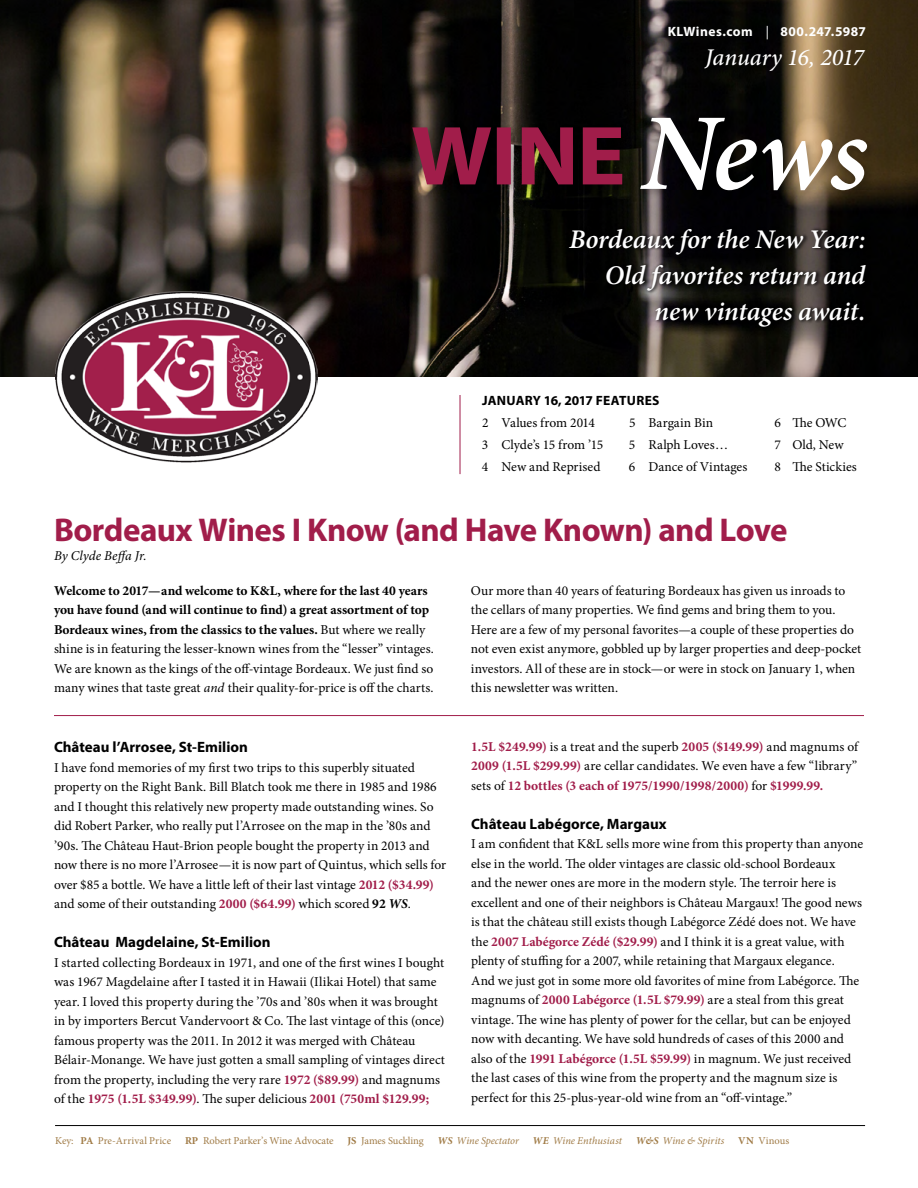
<style>
.page{position:relative;width:918px;height:1188px;background:#fff}
.page>*{position:absolute;margin:0;border:0;box-sizing:border-box;transform-origin:0 0}
.t1{font:700 33px "Myriad Pro";letter-spacing:-.015em;color:#a11d4a}
.t2{font:italic 600 27px/36px "Minion Pro";letter-spacing:-.01em;color:#fff;text-align:right}
.t3{font:italic 500 24px "Minion Pro";letter-spacing:-.005em;color:#fff}
.t4{font:700 15px "Myriad Pro";color:#000}
.t5{font:13.5px/19.5px "Minion Pro";color:#000}
.t6{font:700 13.5px/19.5px "Minion Pro";letter-spacing:.01em;color:#a11d4a;text-align:justify}
.t7{font:700 13.5px "Myriad Pro";letter-spacing:.035em;color:#fff}
.t8{font:700 13.5px "Myriad Pro";letter-spacing:.015em;color:#000}
.t9{font:italic 13.5px "Minion Pro";letter-spacing:.005em;color:#000}
.t10{font:10.5px "Minion Pro";letter-spacing:-.01em;color:#a07b46}
.t11{font:italic 10.5px "Minion Pro";color:#a07b46}
.t12{font:10.5px "Minion Pro";letter-spacing:.015em;color:#a07b46}
.s1{font-weight:400}
.s2{font-weight:700}
.s3{font-style:italic}
.s4{font-weight:700;color:#a11d4a}
.s5{font-weight:700;font-style:italic}
.s6{font-weight:400;color:#000}
</style>
<div class="page">
<hr style="left:460px;top:395px;width:1px;height:79px;background:#a11d4a">
<hr style="left:54px;top:715px;width:810px;height:1px;background:#a11d4a">
<hr style="left:55px;top:1125px;width:810px;height:1px;background:#000">
<img style="left:0;top:0;width:918px;height:377px">
<img style="left:56px;top:291px;width:262px;height:171px">
<div style="left:568px;top:226px;width:303px;height:105px;background:#000;opacity:.57"></div>
<div style="left:408px;top:114px;width:469px;height:86px;background:#000;opacity:.21"></div>
<svg style="left:640px;top:118px;width:227px;height:72px"></svg>
<svg style="left:412px;top:127px;width:210px;height:57px;background:#651830"></svg>
<p class="t7" style="left:668px;top:23px;width:200px">KLWines.com <span class="s1">|</span> 800.247.5987</p>
<h3 class="t3" style="left:705px;top:41px;width:160px">January 16, 2017</h3>
<h2 class="t2" style="left:569px;top:221px;width:298px">Bordeaux for the New Year:<br>Old favorites return and new vintages await.</h2>
<p class="t8" style="left:482px;top:392px;width:179px">JANUARY 16, 2017 FEATURES</p>
<p class="t5" style="left:482px;top:413px;width:114px">2 Values from 2014</p>
<p class="t5" style="left:629px;top:413px;width:86px">5 Bargain Bin</p>
<p class="t5" style="left:775px;top:413px;width:73px">6 The OWC</p>
<p class="t5" style="left:482px;top:435px;width:123px">3 Clyde’s 15 from ’15</p>
<p class="t5" style="left:629px;top:435px;width:101px">5 Ralph Loves…</p>
<p class="t5" style="left:774px;top:435px;width:71px">7 Old, New</p>
<p class="t5" style="left:482px;top:457px;width:120px">4 New and Reprised</p>
<p class="t5" style="left:629px;top:457px;width:120px">6 Dance of Vintages</p>
<p class="t5" style="left:774px;top:457px;width:84px">8 The Stickies</p>
<h1 class="t1" style="left:54px;top:508px;width:735px">Bordeaux Wines I Know (and Have Known) and Love</h1>
<p class="t9" style="left:54px;top:547px;width:94px">By Clyde Beffa Jr.</p>
<p class="t5" style="left:54px;top:581px;width:381px"><span class="s2">Welcome to 2017—and welcome to K&amp;L, where for the last 40 years you have found (and will continue to find) a great assortment of top Bordeaux wines, from the classics to the values.</span> But where we really shine is in featuring the lesser-known wines from the “lesser” vintages.<br>We are known as the kings of the off-vintage Bordeaux. We just find so many wines that taste great <span class="s3">and</span> their quality-for-price is off the charts.</p>
<p class="t5" style="left:471px;top:581px;width:392px">Our more than 40 years of featuring Bordeaux has given us inroads to the cellars of many properties. We find gems and bring them to you.<br>Here are a few of my personal favorites—a couple of these properties do not even exist anymore, gobbled up by larger properties and deep-pocket investors. All of these are in stock—or were in stock on January 1, when this newsletter was written.</p>
<p class="t4" style="left:54px;top:737px;width:195px">Château l’Arrosee, St-Emilion</p>
<p class="t5" style="left:54px;top:758px;width:394px">I have fond memories of my first two trips to this superbly situated property on the Right Bank. Bill Blatch took me there in 1985 and 1986 and I thought this relatively new property made outstanding wines. So did Robert Parker, who really put l’Arrosee on the map in the ’80s and ’90s. The Château Haut-Brion people bought the property in 2013 and now there is no more l’Arrosee—it is now part of Quintus, which sells for over $85 a bottle. We have a little left of their last vintage <span class="s4">2012 ($34.99) </span>and some of their outstanding <span class="s4">2000 ($64.99)</span> which scored <span class="s2">92</span> <span class="s5">WS</span>.</p>
<p class="t4" style="left:54px;top:932px;width:218px">Château Magdelaine, St-Emilion</p>
<p class="t5" style="left:54px;top:953px;width:393px">I started collecting Bordeaux in 1971, and one of the first wines I bought was 1967 Magdelaine after I tasted it in Hawaii (Ilikai Hotel) that same year. I loved this property during the ’70s and ’80s when it was brought in by importers Bercut Vandervoort &amp; Co. The last vintage of this (once) famous property was the 2011. In 2012 it was merged with Château Bélair-Monange. We have just gotten a small sampling of vintages direct from the property, including the very rare <span class="s4">1972 ($89.99)</span> and magnums of the <span class="s4">1975 (1.5L $349.99)</span>. The super delicious <span class="s4">2001 (750ml $129.99;</span></p>
<p class="t6" style="left:471px;top:736px;width:388px">1.5L $249.99) <span class="s6">is a treat and the superb</span> 2005 ($149.99) <span class="s6">and magnums of </span>2009 (1.5L $299.99) <span class="s6">are cellar candidates. We even have a few “library” sets of</span> 12 bottles (3 each of 1975/1990/1998/2000) <span class="s6">for</span> $1999.99.</p>
<p class="t4" style="left:471px;top:814px;width:197px">Château Labégorce, Margaux</p>
<p class="t5" style="left:471px;top:834px;width:393px">I am confident that K&amp;L sells more wine from this property than anyone else in the world. The older vintages are classic old-school Bordeaux<br>and the newer ones are more in the modern style. The terroir here is excellent and one of their neighbors is Château Margaux! The good news is that the château still exists though Labégorce Zédé does not. We have the <span class="s4">2007 Labégorce Zédé ($29.99)</span> and I think it is a great value, with plenty of stuffing for a 2007, while retaining that Margaux elegance.<br>And we just got in some more old favorites of mine from Labégorce. The magnums of <span class="s4">2000 Labégorce (1.5L $79.99)</span> are a steal from this great vintage. The wine has plenty of power for the cellar, but can be enjoyed now with decanting. We have sold hundreds of cases of this 2000 and also of the <span class="s4">1991 Labégorce (1.5L $59.99)</span> in magnum. We just received the last cases of this wine from the property and the magnum size is perfect for this 25-plus-year-old wine from an “off-vintage.”</p>
<p class="t12" style="left:55px;top:1133px;width:118px">Key: <span class="s2">PA</span> Pre-Arrival Price</p>
<p class="t10" style="left:185px;top:1133px;width:150px"><span class="s2">RP</span> Robert Parker’s Wine Advocate</p>
<p class="t10" style="left:348px;top:1133px;width:78px"><span class="s2">JS</span> James Suckling</p>
<p class="t11" style="left:438px;top:1133px;width:83px"><span class="s2">WS</span> Wine Spectator</p>
<p class="t11" style="left:533px;top:1133px;width:91px"><span class="s2">WE</span> Wine Enthusiast</p>
<p class="t11" style="left:636px;top:1133px;width:90px"><span class="s2">W&amp;S</span> Wine &amp; Spirits</p>
<p class="t10" style="left:738px;top:1133px;width:53px"><span class="s2">VN</span> Vinous</p>
</div>
